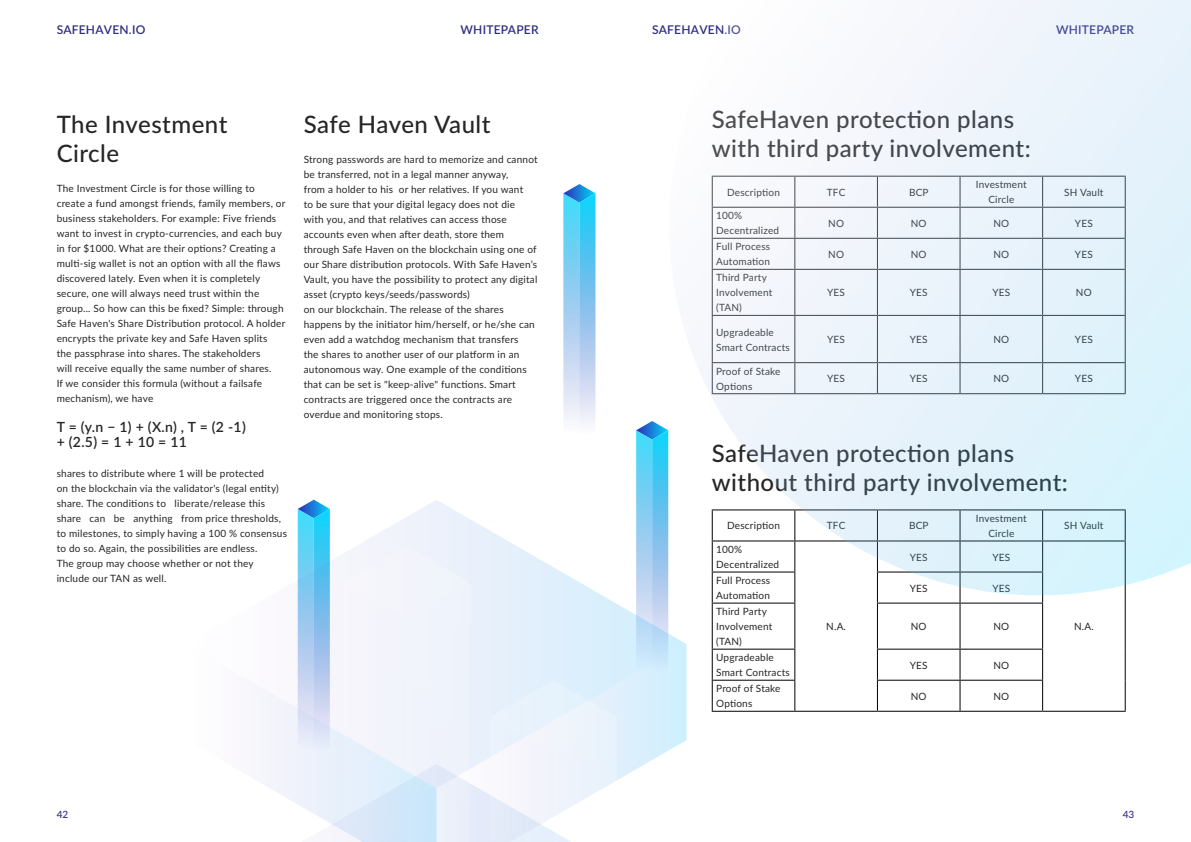
<style>
.page{position:relative;width:1191px;height:842px;background:#fff}
.page>*{position:absolute;margin:0;border:0;box-sizing:border-box;transform-origin:0 0}
.t1{font:500 24px/28.8px "Lato";letter-spacing:.02em;color:#262626}
.t2{font:600 14px/15px "Lato";color:#262626}
.t3{font:600 12px "Lato";letter-spacing:.02em;color:#2e2e82}
.t4{font:10px/15px "Lato";letter-spacing:.02em;color:#262626}
.t5{font:500 10px "Lato";color:#2e2e82}
</style>
<div class="page">
<hr style="left:711px;top:509px;width:84px;height:1px;background:#000">
<hr style="left:711px;top:510px;width:1px;height:30px;background:#000">
<hr style="left:711px;top:540px;width:84px;height:1px;background:#000">
<hr style="left:711px;top:541px;width:1px;height:30px;background:#000">
<hr style="left:794px;top:541px;width:1px;height:30px;background:#000">
<hr style="left:711px;top:571px;width:84px;height:1px;background:#000">
<hr style="left:711px;top:572px;width:1px;height:31px;background:#000">
<hr style="left:794px;top:572px;width:1px;height:31px;background:#000">
<hr style="left:877px;top:572px;width:1px;height:31px;background:#000">
<hr style="left:959px;top:572px;width:1px;height:31px;background:#000">
<hr style="left:1042px;top:572px;width:1px;height:31px;background:#000">
<hr style="left:1124px;top:572px;width:1px;height:31px;background:#000">
<hr style="left:711px;top:603px;width:84px;height:1px;background:#000">
<hr style="left:711px;top:604px;width:1px;height:45px;background:#000">
<hr style="left:794px;top:604px;width:1px;height:45px;background:#000">
<hr style="left:877px;top:603px;width:83px;height:1px;background:#000">
<hr style="left:877px;top:604px;width:1px;height:45px;background:#000">
<hr style="left:960px;top:603px;width:83px;height:1px;background:#000">
<hr style="left:959px;top:604px;width:1px;height:45px;background:#000">
<hr style="left:1042px;top:604px;width:1px;height:45px;background:#000">
<hr style="left:1124px;top:603px;width:1px;height:46px;background:#000">
<hr style="left:711px;top:649px;width:84px;height:1px;background:#000">
<hr style="left:711px;top:650px;width:1px;height:30px;background:#000">
<hr style="left:794px;top:650px;width:1px;height:30px;background:#000">
<hr style="left:877px;top:649px;width:83px;height:1px;background:#000">
<hr style="left:877px;top:650px;width:1px;height:30px;background:#000">
<hr style="left:960px;top:649px;width:83px;height:1px;background:#000">
<hr style="left:959px;top:650px;width:1px;height:30px;background:#000">
<hr style="left:1042px;top:650px;width:1px;height:30px;background:#000">
<hr style="left:1124px;top:649px;width:1px;height:31px;background:#000">
<hr style="left:711px;top:680px;width:84px;height:1px;background:#000">
<hr style="left:711px;top:681px;width:1px;height:30px;background:#000">
<hr style="left:794px;top:681px;width:1px;height:30px;background:#000">
<hr style="left:877px;top:680px;width:83px;height:1px;background:#000">
<hr style="left:877px;top:681px;width:1px;height:30px;background:#000">
<hr style="left:960px;top:680px;width:83px;height:1px;background:#000">
<hr style="left:959px;top:681px;width:1px;height:30px;background:#000">
<hr style="left:1042px;top:681px;width:1px;height:30px;background:#000">
<hr style="left:1124px;top:680px;width:1px;height:31px;background:#000">
<hr style="left:711px;top:711px;width:84px;height:1px;background:#000">
<hr style="left:795px;top:711px;width:82px;height:1px;background:#000">
<hr style="left:877px;top:711px;width:83px;height:1px;background:#000">
<hr style="left:960px;top:711px;width:82px;height:1px;background:#000">
<hr style="left:1042px;top:711px;width:83px;height:1px;background:#000">
<img style="left:865px;top:0;width:326px;height:595px">
<img style="left:793px;top:130px;width:72px;height:422px">
<img style="left:760px;top:130px;width:35px;height:373px">
<img style="left:725px;top:175px;width:35px;height:293px">
<img style="left:696px;top:175px;width:29px;height:245px">
<svg style="left:267px;top:184px;width:419px;height:658px"></svg>
<p class="t3" style="left:57px;top:21px;width:90px">SAFEHAVEN.IO</p>
<p class="t3" style="left:460px;top:21px;width:80px">WHITEPAPER</p>
<p class="t3" style="left:652px;top:21px;width:90px">SAFEHAVEN.IO</p>
<p class="t3" style="left:1056px;top:21px;width:80px">WHITEPAPER</p>
<h1 class="t1" style="left:57px;top:109px;width:172px">The Investment<br>Circle</h1>
<p class="t4" style="left:57px;top:180px;width:230px">The Investment Circle is for those willing to create a fund amongst friends, family members, or business stakeholders. For example: Five friends want to invest in crypto-currencies, and each buy in for $1000. What are their options? Creating a multi-sig wallet is not an option with all the flaws discovered lately. Even when it is completely secure, one will always need trust within the group... So how can this be fixed? Simple: through Safe Haven's Share Distribution protocol. A holder encrypts the private key and Safe Haven splits<br>the passphrase into shares. The stakeholders<br>will receive equally the same number of shares.<br>If we consider this formula (without a failsafe mechanism), we have</p>
<h2 class="t2" style="left:57px;top:418px;width:191px">T = (y.n − 1) + (X.n) , T = (2 -1) + (2.5) = 1 + 10 = 11</h2>
<p class="t4" style="left:57px;top:465px;width:232px">shares to distribute where 1 will be protected<br>on the blockchain via the validator's (legal entity) share. The conditions to liberate/release this share can be anything from price thresholds, to milestones, to simply having a 100 % consensus to do so. Again, the possibilities are endless.<br>The group may choose whether or not they include our TAN as well.</p>
<h1 class="t1" style="left:304px;top:109px;width:188px">Safe Haven Vault</h1>
<p class="t4" style="left:304px;top:151px;width:235px">Strong passwords are hard to memorize and cannot be transferred, not in a legal manner anyway,<br>from a holder to his or her relatives. If you want<br>to be sure that your digital legacy does not die<br>with you, and that relatives can access those accounts even when after death, store them through Safe Haven on the blockchain using one of our Share distribution protocols. With Safe Haven’s Vault, you have the possibility to protect any digital asset (crypto keys/seeds/passwords)<br>on our blockchain. The release of the shares happens by the initiator him/herself, or he/she can even add a watchdog mechanism that transfers<br>the shares to another user of our platform in an autonomous way. One example of the conditions that can be set is "keep-alive" functions. Smart contracts are triggered once the contracts are overdue and monitoring stops.</p>
<h1 class="t1" style="left:711px;top:104px;width:320px">SafeHaven protection plans with third party involvement:</h1>
<p class="t4" style="left:727px;top:184px;width:54px">Description</p>
<p class="t4" style="left:827px;top:184px;width:20px">TFC</p>
<p class="t4" style="left:909px;top:184px;width:21px">BCP</p>
<p class="t4" style="left:976px;top:177px;width:52px;text-align:center">Investment<br>Circle</p>
<p class="t4" style="left:1064px;top:184px;width:41px">SH Vault</p>
<p class="t4" style="left:716px;top:208px;width:64px">100%<br>Decentralized</p>
<p class="t4" style="left:828px;top:215px;width:17px">NO</p>
<p class="t4" style="left:910px;top:215px;width:17px">NO</p>
<p class="t4" style="left:993px;top:215px;width:17px">NO</p>
<p class="t4" style="left:1075px;top:215px;width:19px">YES</p>
<p class="t4" style="left:716px;top:239px;width:55px">Full Process<br>Automation</p>
<p class="t4" style="left:828px;top:246px;width:17px">NO</p>
<p class="t4" style="left:910px;top:246px;width:17px">NO</p>
<p class="t4" style="left:993px;top:246px;width:17px">NO</p>
<p class="t4" style="left:1075px;top:246px;width:19px">YES</p>
<p class="t4" style="left:716px;top:270px;width:58px">Third Party<br>Involvement (TAN)</p>
<p class="t4" style="left:827px;top:285px;width:19px">YES</p>
<p class="t4" style="left:909px;top:285px;width:19px">YES</p>
<p class="t4" style="left:992px;top:285px;width:19px">YES</p>
<p class="t4" style="left:1076px;top:285px;width:17px">NO</p>
<p class="t4" style="left:716px;top:324px;width:75px">Upgradeable<br>Smart Contracts</p>
<p class="t4" style="left:827px;top:331px;width:19px">YES</p>
<p class="t4" style="left:909px;top:331px;width:19px">YES</p>
<p class="t4" style="left:993px;top:331px;width:17px">NO</p>
<p class="t4" style="left:1075px;top:331px;width:19px">YES</p>
<p class="t4" style="left:716px;top:363px;width:66px">Proof of Stake<br>Options</p>
<p class="t4" style="left:827px;top:371px;width:19px">YES</p>
<p class="t4" style="left:909px;top:371px;width:19px">YES</p>
<p class="t4" style="left:993px;top:371px;width:17px">NO</p>
<p class="t4" style="left:1075px;top:371px;width:19px">YES</p>
<h1 class="t1" style="left:711px;top:438px;width:358px">SafeHaven protection plans without third party involvement:</h1>
<p class="t4" style="left:727px;top:518px;width:54px">Description</p>
<p class="t4" style="left:827px;top:518px;width:20px">TFC</p>
<p class="t4" style="left:909px;top:518px;width:21px">BCP</p>
<p class="t4" style="left:976px;top:510px;width:52px;text-align:center">Investment<br>Circle</p>
<p class="t4" style="left:1064px;top:518px;width:41px">SH Vault</p>
<p class="t4" style="left:716px;top:541px;width:64px">100%<br>Decentralized</p>
<p class="t4" style="left:909px;top:549px;width:19px">YES</p>
<p class="t4" style="left:992px;top:549px;width:19px">YES</p>
<p class="t4" style="left:716px;top:572px;width:55px">Full Process<br>Automation</p>
<p class="t4" style="left:909px;top:580px;width:19px">YES</p>
<p class="t4" style="left:992px;top:580px;width:19px">YES</p>
<p class="t4" style="left:716px;top:604px;width:58px">Third Party<br>Involvement (TAN)</p>
<p class="t4" style="left:910px;top:619px;width:17px">NO</p>
<p class="t4" style="left:993px;top:619px;width:17px">NO</p>
<p class="t4" style="left:826px;top:619px;width:21px">N.A.</p>
<p class="t4" style="left:716px;top:650px;width:75px">Upgradeable<br>Smart Contracts</p>
<p class="t4" style="left:909px;top:657px;width:19px">YES</p>
<p class="t4" style="left:993px;top:657px;width:17px">NO</p>
<p class="t4" style="left:716px;top:681px;width:66px">Proof of Stake<br>Options</p>
<p class="t4" style="left:910px;top:688px;width:17px">NO</p>
<p class="t4" style="left:993px;top:688px;width:17px">NO</p>
<p class="t4" style="left:1074px;top:619px;width:21px">N.A.</p>
<p class="t5" style="left:57px;top:807px;width:13px">42</p>
<p class="t5" style="left:1122px;top:807px;width:13px">43</p>
</div>
